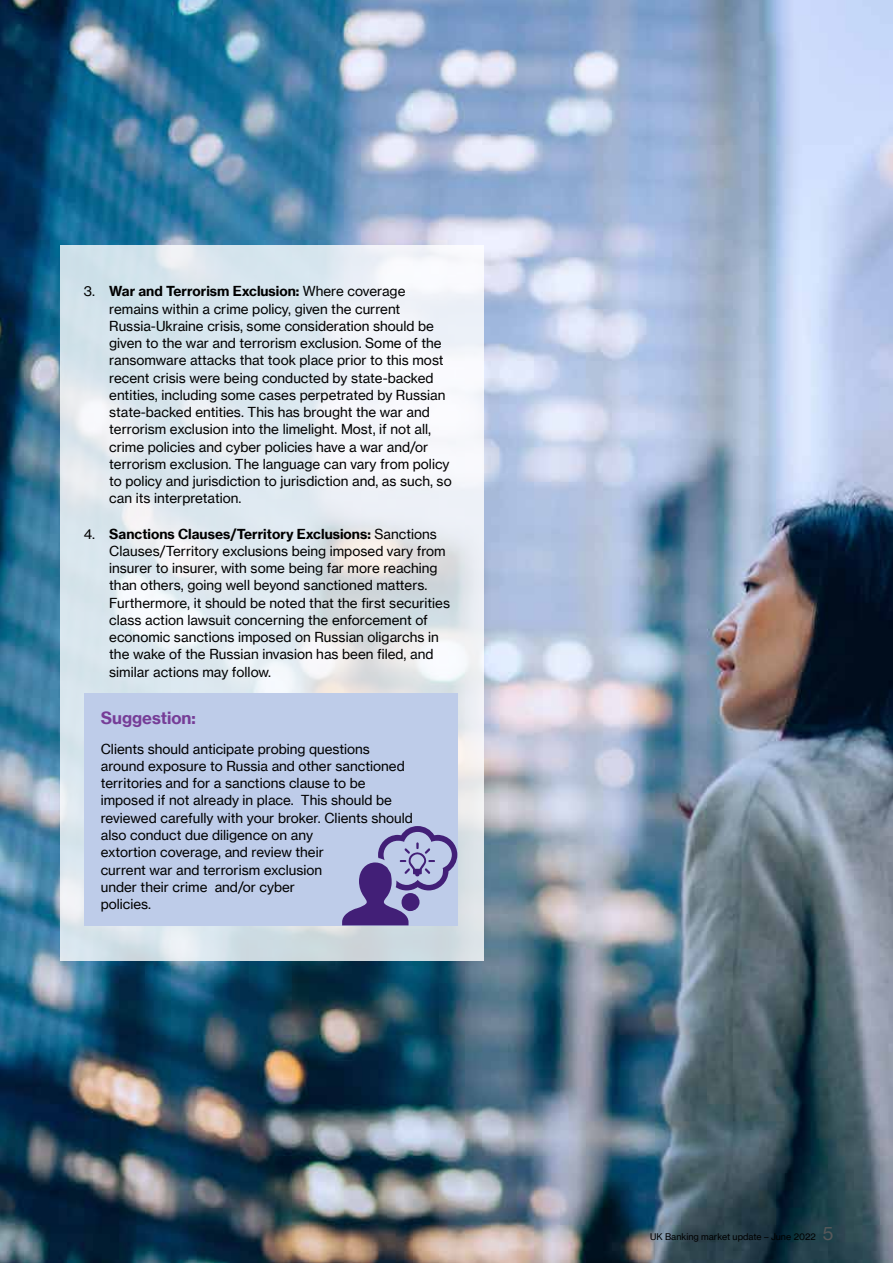
<style>
.page{position:relative;width:893px;height:1263px;background:#fff}
.page>*{position:absolute;margin:0;border:0;box-sizing:border-box;transform-origin:0 0}
.t1{font:16.5px "N Haas Grotesk TX Pro 75 Bd";color:#763d97}
.t2{font:13.5px/17.2px "N Haas Grotesk TX Pro 55 Rg";color:#000}
.t3{font:13.5px "N Haas Grotesk TX Pro 75 Bd";color:#000}
.t4{font:9px "N Haas Grotesk TX Pro 55 Rg";color:#000}
.s1{font-family:"N Haas Grotesk TX Pro 55 Rg"}
.s2{font-size:18px;color:#58595b}
</style>
<div class="page">
<img style="left:0;top:0;width:893px;height:1263px">
<svg style="left:60px;top:245px;width:424px;height:715px"></svg>
<div style="left:84px;top:694px;width:373px;height:232px;background:#becce9"></div>
<svg style="left:342px;top:826px;width:115px;height:99px"></svg>
<p class="t3" style="left:84px;top:283px;width:323px"><span class="s1">3.</span> War and Terrorism Exclusion: <span class="s1">Where coverage</span></p>
<p class="t2" style="left:109px;top:300px;width:344px">remains within a crime policy, given the current Russia-Ukraine crisis, some consideration should be given to the war and terrorism exclusion. Some of the ransomware attacks that took place prior to this most recent crisis were being conducted by state-backed entities, including some cases perpetrated by Russian state-backed entities. This has brought the war and terrorism exclusion into the limelight. Most, if not all, crime policies and cyber policies have a war and/or terrorism exclusion. The language can vary from policy to policy and jurisdiction to jurisdiction and, as such, so can its interpretation.</p>
<p class="t3" style="left:84px;top:525px;width:355px"><span class="s1">4.</span> Sanctions Clauses/Territory Exclusions: <span class="s1">Sanctions</span></p>
<p class="t2" style="left:109px;top:542px;width:342px">Clauses/Territory exclusions being imposed vary from insurer to insurer, with some being far more reaching than others, going well beyond sanctioned matters.<br>Furthermore, it should be noted that the first securities class action lawsuit concerning the enforcement of economic sanctions imposed on Russian oligarchs in the wake of the Russian invasion has been filed, and similar actions may follow.</p>
<p class="t1" style="left:101px;top:707px;width:97px">Suggestion:</p>
<p class="t2" style="left:101px;top:740px;width:314px">Clients should anticipate probing questions around exposure to Russia and other sanctioned territories and for a sanctions clause to be imposed if not already in place. This should be reviewed carefully with your broker. Clients should also conduct due diligence on any<br>extortion coverage, and review their<br>current war and terrorism exclusion<br>under their crime and/or cyber<br>policies.</p>
<p class="t4" style="left:650px;top:1231px;width:185px">UK Banking market update – June 2022 <span class="s2">5</span></p>
<p class="t4" style="left:561px;top:1231px;width:232px">UK Asset Management insurance market update – April</p>
</div>
